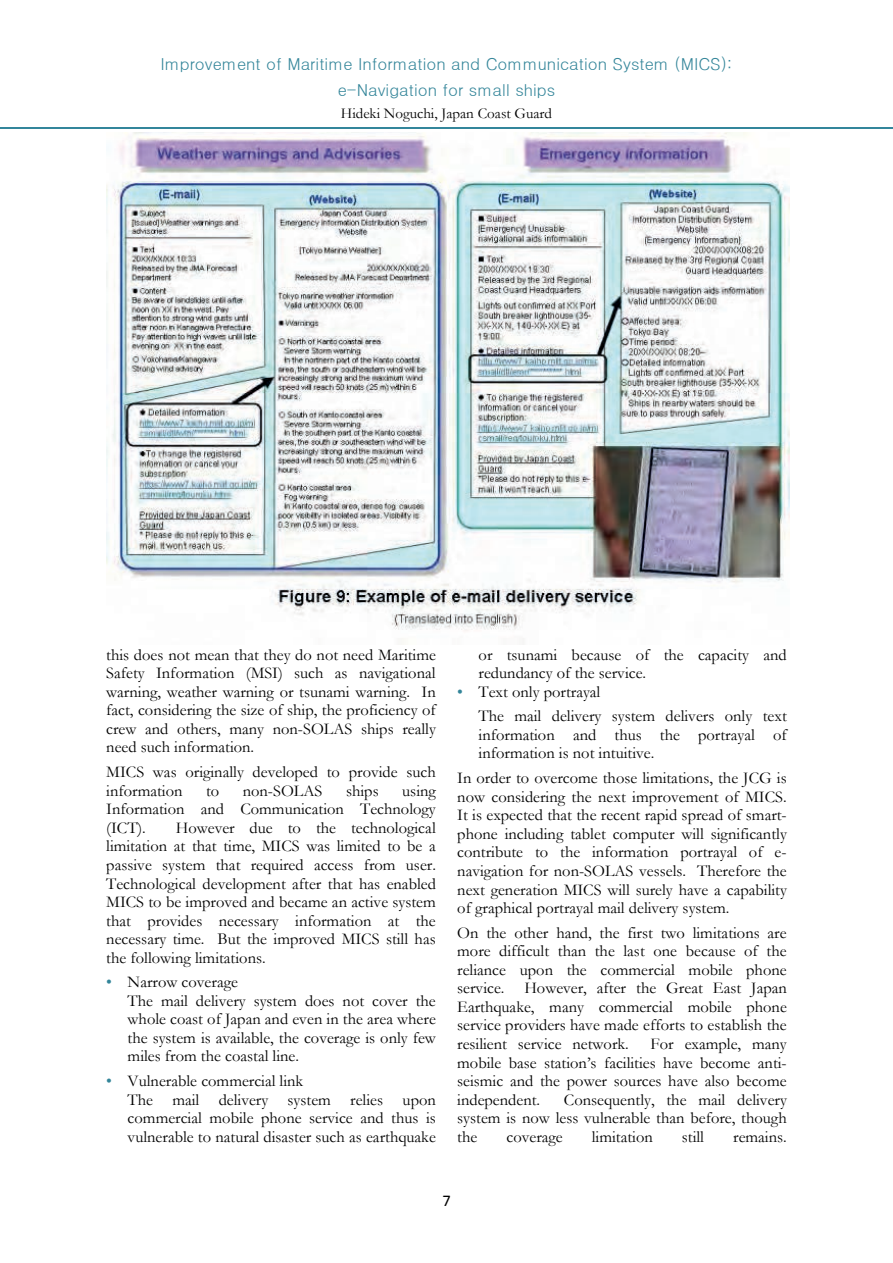
<style>
.page{position:relative;width:893px;height:1263px;background:#fff}
.page>*{position:absolute;margin:0;border:0;box-sizing:border-box;transform-origin:0 0}
.t1{font:16.5px/18.6px "Garamond";color:#000;text-align:justify}
.t2{font:16.5px/26px "Dotum";color:#338599;text-align:center}
.t3{font:16.5px "Calibri";color:#000}
.t4{font:15px "Garamond";color:#000}
.s1{color:#338599}
</style>
<div class="page">
<hr style="left:0;top:128px;width:893px;height:1px;background:#33869b">
<img style="left:106px;top:133px;width:683px;height:512px">
<p class="t2" style="left:160px;top:51px;width:574px">Improvement of Maritime Information and Communication System (MICS): e-Navigation for small ships</p>
<p class="t4" style="left:341px;top:104px;width:213px">Hideki Noguchi, Japan Coast Guard</p>
<p class="t1" style="left:106px;top:645px;width:331px">this does not mean that they do not need Maritime Safety Information (MSI) such as navigational warning, weather warning or tsunami warning. In fact, considering the size of ship, the proficiency of crew and others, many non-SOLAS ships really need such information.</p>
<p class="t1" style="left:106px;top:762px;width:331px">MICS was originally developed to provide such information</p>
<p class="t1" style="left:206px;top:781px;width:15px">to</p>
<p class="t1" style="left:243px;top:781px;width:81px">non-SOLAS</p>
<p class="t1" style="left:346px;top:781px;width:34px">ships</p>
<p class="t1" style="left:106px;top:781px;width:331px;text-indent:296px">using Information and Communication Technology (ICT).</p>
<p class="t1" style="left:106px;top:818px;width:331px;text-indent:70px">However due to the technological limitation at that time, MICS was limited to be a passive system that required access from user.<br>Technological development after that has enabled MICS to be improved and became an active system that provides necessary information at the necessary time. But the improved MICS still has the following limitations.</p>
<p class="t1" style="left:128px;top:973px;width:310px;text-align:left;text-indent:-21px"><span class="s1">•</span> Narrow coverage<br>The mail delivery system does not cover the whole coast of Japan and even in the area where the system is available, the coverage is only few miles from the coastal line.</p>
<p class="t1" style="left:128px;top:1071px;width:310px;text-align:left;text-indent:-21px"><span class="s1">•</span> Vulnerable commercial link<br>The mail delivery system relies upon commercial mobile phone service and thus is vulnerable to natural disaster such as earthquake</p>
<p class="t1" style="left:479px;top:645px;width:310px">or tsunami because of the capacity and redundancy of the service.</p>
<p class="t1" style="left:479px;top:679px;width:310px;line-height:24.6px;text-indent:-21px"><span class="s1">•</span> Text only portrayal<br>The mail delivery system delivers only text</p>
<p class="t1" style="left:479px;top:725px;width:310px">information and thus the portrayal of information is not intuitive.</p>
<p class="t1" style="left:457px;top:768px;width:331px">In order to overcome those limitations, the JCG is now considering the next improvement of MICS.<br>It is expected that the recent rapid spread of smart&shy;phone including tablet computer will significantly contribute to the information portrayal of e&shy;navigation for non-SOLAS vessels. Therefore the next generation MICS will surely have a capability of graphical portrayal mail delivery system.</p>
<p class="t1" style="left:457px;top:923px;width:331px">On the other hand, the first two limitations are more difficult than the last one because of the reliance upon the commercial mobile phone service. However, after the Great East Japan Earthquake, many commercial mobile phone service providers have made efforts to establish the resilient service network.</p>
<p class="t1" style="left:457px;top:1034px;width:331px;text-indent:193px">For example, many mobile base station’s facilities have become anti&shy;seismic and the power sources have also become independent.</p>
<p class="t1" style="left:457px;top:1090px;width:331px;text-indent:107px">Consequently, the mail delivery system is now less vulnerable than before, though the</p>
<p class="t1" style="left:506px;top:1127px;width:58px">coverage</p>
<p class="t1" style="left:592px;top:1127px;width:62px">limitation</p>
<p class="t1" style="left:682px;top:1127px;width:24px">still</p>
<p class="t1" style="left:733px;top:1127px;width:55px">remains.</p>
<p class="t3" style="left:442px;top:1194px;width:10px">7</p>
</div>
